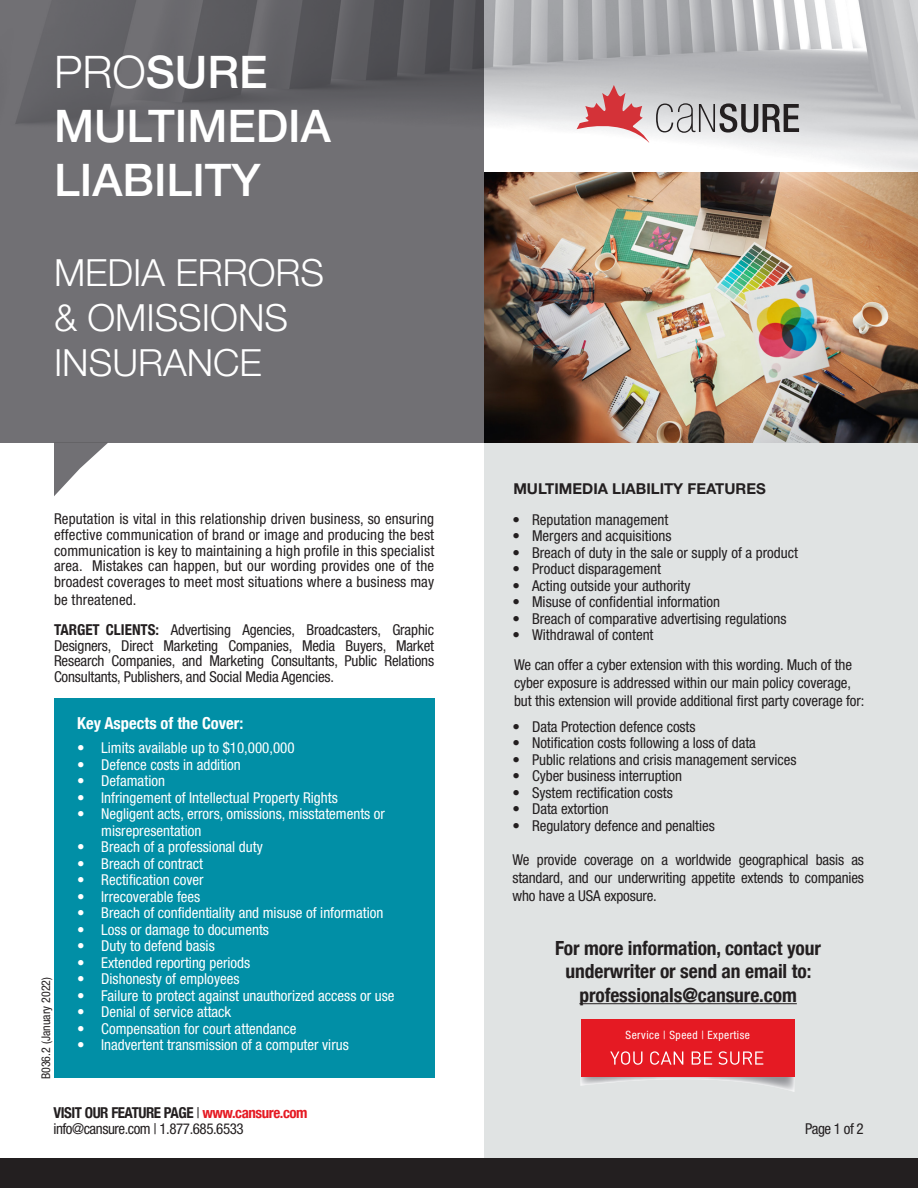
<style>
.page{position:relative;width:918px;height:1188px;background:#fff}
.page>*{position:absolute;margin:0;border:0;box-sizing:border-box;transform-origin:0 0}
.t1{font:500 45px/54px "Helvetica Neue LT Std";color:#fff}
.t2{font:300 37.5px/45px "Helvetica Neue LT Std";color:#fff}
.t3{font:700 condensed 19.5px/23.4px "Helvetica Neue";letter-spacing:-.005em;color:#231f20;text-align:center}
.t4{font:700 condensed 16.5px "Helvetica Neue";color:#fff}
.t5{font:condensed 15px/18px "Helvetica Neue LT Std";letter-spacing:-.005em;color:#231f20;text-align:justify}
.t6{font:condensed 15px/16.5px "Helvetica Neue LT Std";color:#fff}
.t7{font:700 condensed 15px "Helvetica Neue";letter-spacing:-.03em;color:#231f20}
.t8{font:condensed 15px "Helvetica Neue LT Std";letter-spacing:-.03em;color:#231f20}
.t9{font:700 15px "Helvetica Neue LT Std";color:#231f20}
.t10{font:condensed 12px "Helvetica Neue LT Std";color:#231f20}
.t11{font:condensed 11.4px "Helvetica Neue LT Std";letter-spacing:.04em;color:#fff}
.s1{font-weight:300}
.s2{font-family:"Helvetica Neue";font-weight:700}
.s3{font-family:"Helvetica Neue LT Std";font-weight:400}
.s4{color:#e51a23}
</style>
<div class="page">
<img style="left:484px;top:0;width:434px;height:173px">
<svg style="left:0;top:0;width:484px;height:443px;background:#6c6b6f"></svg>
<div style="left:484px;top:442px;width:434px;height:716px;background:#e0e3e3"></div>
<svg style="left:577px;top:85px;width:72px;height:58px"></svg>
<svg style="left:656px;top:103px;width:143px;height:30px;background:#9e9e9f"></svg>
<div style="left:0;top:1159px;width:918px;height:29px;background:#231f20"></div>
<svg style="left:54px;top:443px;width:54px;height:53px"></svg>
<img style="left:484px;top:173px;width:434px;height:270px">
<hr style="left:579px;top:1003px;width:218px;height:1px;background:#231f20">
<div style="left:54px;top:698px;width:380px;height:380px;background:#018fa6"></div>
<img style="left:580px;top:1053px;width:214px;height:39px">
<div style="left:581px;top:1019px;width:213px;height:58px;background:#e51a23"></div>
<svg style="left:610px;top:1051px;width:153px;height:14px"></svg>
<p class="t1" style="left:54px;top:44px;width:215px"><span class="s1">PRO</span>SURE</p>
<p class="t1" style="left:54px;top:98px;width:278px">MULTIMEDIA<br>LIABILITY</p>
<p class="t2" style="left:54px;top:249px;width:272px">MEDIA ERRORS &amp; OMISSIONS</p>
<p class="t2" style="left:54px;top:339px;width:209px">INSURANCE</p>
<p class="t5" style="left:54px;top:511px;width:382px;line-height:15.8px">Reputation is vital in this relationship driven business, so ensuring effective communication of brand or image and producing the best communication is key to maintaining a high profile in this specialist area. Mistakes can happen, but our wording provides one of the broadest coverages to meet most situations where a business may</p>
<p class="t5" style="left:54px;top:591px;width:84px">be threatened.</p>
<p class="t5" style="left:54px;top:621px;width:382px;line-height:15.9px"><span class="s2">TARGET CLIENTS:</span> Advertising Agencies, Broadcasters, Graphic Designers, Direct Marketing Companies, Media Buyers, Market Research Companies, and Marketing Consultants, Public Relations Consultants, Publishers, and Social Media Agencies.</p>
<p class="t10" style="left:39px;top:1079px;width:104px;rotate:-90deg">B036.2 (January 2022)</p>
<p class="t4" style="left:77px;top:713px;width:168px">Key Aspects of the Cover:</p>
<p class="t6" style="left:77px;top:740px;width:219px">• Limits available up to $10,000,000</p>
<p class="t6" style="left:77px;top:756px;width:165px">• Defence costs in addition</p>
<p class="t6" style="left:77px;top:773px;width:89px">• Defamation</p>
<p class="t6" style="left:77px;top:789px;width:262px">• Infringement of Intellectual Property Rights</p>
<p class="t6" style="left:101px;top:806px;width:285px;text-indent:-24px">• Negligent acts, errors, omissions, misstatements or misrepresentation</p>
<p class="t6" style="left:77px;top:839px;width:187px">• Breach of a professional duty</p>
<p class="t6" style="left:77px;top:855px;width:127px">• Breach of contract</p>
<p class="t6" style="left:77px;top:872px;width:128px">• Rectification cover</p>
<p class="t6" style="left:77px;top:888px;width:125px">• Irrecoverable fees</p>
<p class="t6" style="left:77px;top:905px;width:308px">• Breach of confidentiality and misuse of information</p>
<p class="t6" style="left:77px;top:921px;width:193px">• Loss or damage to documents</p>
<p class="t6" style="left:77px;top:938px;width:139px">• Duty to defend basis</p>
<p class="t6" style="left:77px;top:954px;width:175px">• Extended reporting periods</p>
<p class="t6" style="left:77px;top:971px;width:164px">• Dishonesty of employees</p>
<p class="t6" style="left:77px;top:987px;width:319px">• Failure to protect against unauthorized access or use</p>
<p class="t6" style="left:77px;top:1004px;width:156px">• Denial of service attack</p>
<p class="t6" style="left:77px;top:1020px;width:221px">• Compensation for court attendance</p>
<p class="t6" style="left:77px;top:1037px;width:273px">• Inadvertent transmission of a computer virus</p>
<p class="t7" style="left:53px;top:1103px;width:256px">VISIT OUR FEATURE PAGE <span class="s3">|</span> <span class="s4">www.cansure.com</span></p>
<p class="t8" style="left:53px;top:1120px;width:192px">info@cansure.com | 1.877.685.6533</p>
<p class="t9" style="left:513px;top:479px;width:254px">MULTIMEDIA LIABILITY FEATURES</p>
<p class="t5" style="left:513px;top:510px;width:157px">• Reputation management</p>
<p class="t5" style="left:513px;top:527px;width:160px">• Mergers and acquisitions</p>
<p class="t5" style="left:513px;top:543px;width:287px">• Breach of duty in the sale or supply of a product</p>
<p class="t5" style="left:513px;top:560px;width:150px">• Product disparagement</p>
<p class="t5" style="left:513px;top:576px;width:179px">• Acting outside your authority</p>
<p class="t5" style="left:513px;top:593px;width:209px">• Misuse of confidential information</p>
<p class="t5" style="left:513px;top:609px;width:276px">• Breach of comparative advertising regulations</p>
<p class="t5" style="left:513px;top:626px;width:142px">• Withdrawal of content</p>
<p class="t5" style="left:514px;top:656px;width:352px;text-align:left">We can offer a cyber extension with this wording. Much of the cyber exposure is addressed within our main policy coverage, but this extension will provide additional first party coverage for:</p>
<p class="t5" style="left:513px;top:717px;width:184px">• Data Protection defence costs</p>
<p class="t5" style="left:513px;top:734px;width:245px">• Notification costs following a loss of data</p>
<p class="t5" style="left:513px;top:750px;width:285px">• Public relations and crisis management services</p>
<p class="t5" style="left:513px;top:767px;width:171px">• Cyber business interruption</p>
<p class="t5" style="left:513px;top:783px;width:162px">• System rectification costs</p>
<p class="t5" style="left:513px;top:800px;width:98px">• Data extortion</p>
<p class="t5" style="left:513px;top:816px;width:204px">• Regulatory defence and penalties</p>
<p class="t5" style="left:513px;top:851px;width:353px">We provide coverage on a worldwide geographical basis as standard, and our underwriting appetite extends to companies who have a USA exposure.</p>
<p class="t3" style="left:555px;top:936px;width:267px">For more information, contact your underwriter or send an email to:</p>
<p class="t3" style="left:579px;top:983px;width:219px">professionals@cansure.com</p>
<p class="t11" style="left:625px;top:1029px;width:126px">Service | Speed | Expertise</p>
<p class="t5" style="left:805px;top:1119px;width:60px">Page 1 of 2</p>
</div>
